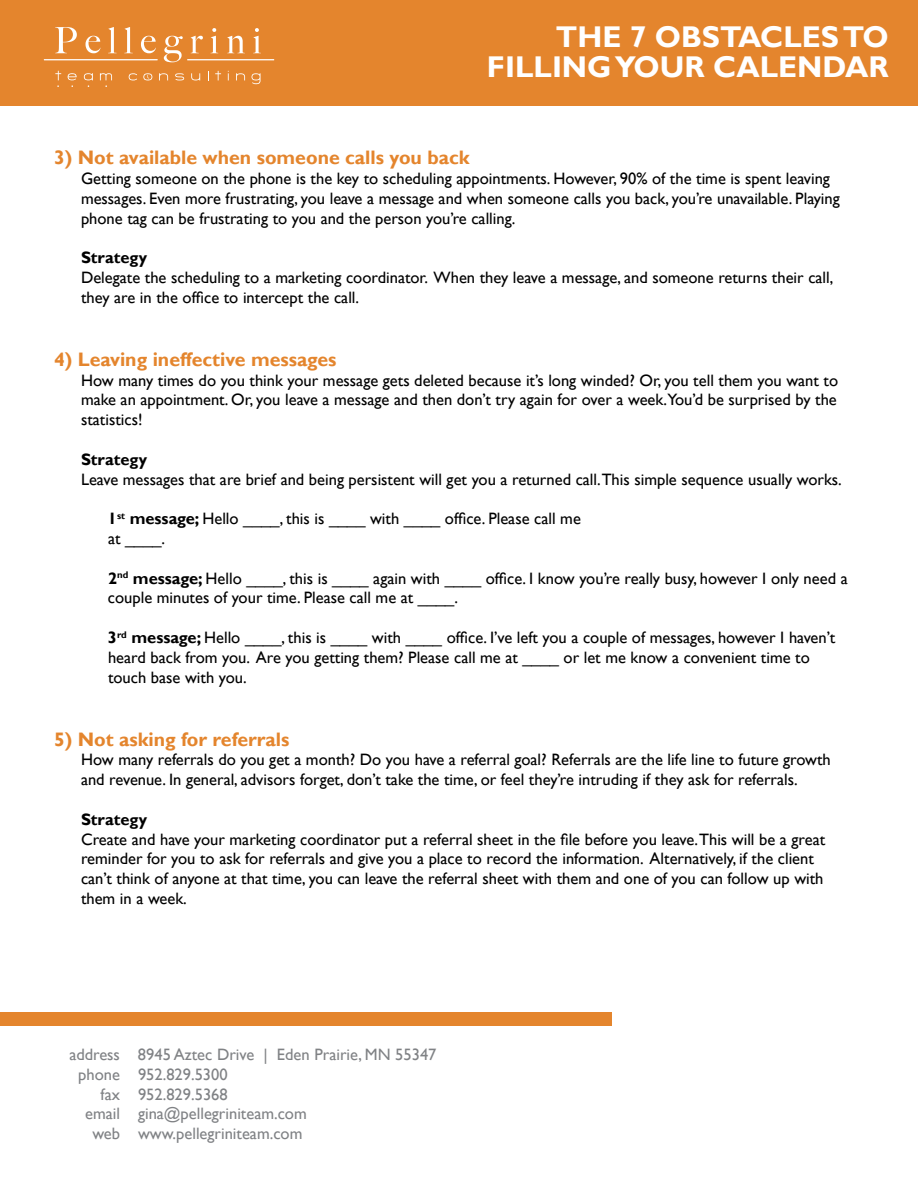
<style>
.page{position:relative;width:918px;height:1188px;background:#fff}
.page>*{position:absolute;margin:0;border:0;box-sizing:border-box;transform-origin:0 0}
.t1{font:700 30px/30px "Gill Sans";color:#fff;text-align:right}
.t2{font:700 19.5px "Gill Sans";color:#e4852d}
.t3{font:16.5px/19.8px "Gill Sans";color:#000}
.t4{font:16.5px "Gill Sans";color:#808285}
.t5{font:700 16.5px "Gill Sans";color:#000}
.s1{font-weight:700}
</style>
<div class="page">
<div style="left:0;top:0;width:918px;height:106px;background:#e4852d"></div>
<svg style="left:129px;top:73px;width:8px;height:7px"></svg>
<svg style="left:159px;top:73px;width:9px;height:7px"></svg>
<svg style="left:175px;top:73px;width:9px;height:7px"></svg>
<svg style="left:191px;top:73px;width:9px;height:7px"></svg>
<svg style="left:215px;top:71px;width:6px;height:9px"></svg>
<svg style="left:236px;top:73px;width:9px;height:7px"></svg>
<svg style="left:252px;top:73px;width:9px;height:11px"></svg>
<svg style="left:55px;top:27px;width:22px;height:26px"></svg>
<svg style="left:86px;top:36px;width:15px;height:17px"></svg>
<svg style="left:108px;top:27px;width:9px;height:26px"></svg>
<svg style="left:124px;top:27px;width:9px;height:26px"></svg>
<svg style="left:141px;top:36px;width:15px;height:17px"></svg>
<hr style="left:44px;top:59px;width:114px;height:1px;background:#fff">
<svg style="left:143px;top:73px;width:9px;height:7px"></svg>
<svg style="left:164px;top:28px;width:110px;height:34px"></svg>
<svg style="left:55px;top:71px;width:6px;height:16px"></svg>
<svg style="left:68px;top:73px;width:9px;height:14px"></svg>
<svg style="left:84px;top:73px;width:9px;height:14px"></svg>
<svg style="left:100px;top:73px;width:12px;height:14px"></svg>
<div style="left:0;top:1012px;width:612px;height:14px;background:#e4852d"></div>
<h1 class="t1" style="left:487px;top:23px;width:403px">THE 7 OBSTACLES TO<br>FILLING YOUR CALENDAR</h1>
<p class="t2" style="left:54px;top:146px;width:417px">3) Not available when someone calls you back</p>
<p class="t3" style="left:81px;top:169px;width:760px">Getting someone on the phone is the key to scheduling appointments. However, 90% of the time is spent leaving messages. Even more frustrating, you leave a message and when someone calls you back, you’re unavailable. Playing phone tag can be frustrating to you and the person you’re calling.</p>
<p class="t5" style="left:81px;top:248px;width:68px">Strategy</p>
<p class="t3" style="left:81px;top:268px;width:754px">Delegate the scheduling to a marketing coordinator. When they leave a message, and someone returns their call, they are in the office to intercept the call.</p>
<p class="t2" style="left:54px;top:348px;width:284px">4) Leaving ineffective messages</p>
<p class="t3" style="left:81px;top:370px;width:759px;text-align:justify">How many times do you think your message gets deleted because it’s long winded? Or, you tell them you want to make an appointment. Or, you leave a message and then don’t try again for over a week.You’d be surprised by the statistics!</p>
<p class="t5" style="left:81px;top:449px;width:68px">Strategy</p>
<p class="t3" style="left:81px;top:469px;width:762px">Leave messages that are brief and being persistent will get you a returned call.This simple sequence usually works.</p>
<p class="t3" style="left:108px;top:509px;width:474px"><span class="s1">1</span><sup>st</sup> <span class="s1">message;</span> Hello ____, this is ____ with ____ office. Please call me at ____.</p>
<p class="t3" style="left:108px;top:568px;width:741px"><span class="s1">2</span><sup>nd</sup> <span class="s1">message;</span> Hello ____, this is ____ again with ____ office. I know you’re really busy, however I only need a couple minutes of your time. Please call me at ____.</p>
<p class="t3" style="left:108px;top:628px;width:729px"><span class="s1">3</span><sup>rd</sup> <span class="s1">message;</span> Hello ____, this is ____ with ____ office. I’ve left you a couple of messages, however I haven’t heard back from you. Are you getting them? Please call me at ____ or let me know a convenient time to touch base with you.</p>
<p class="t2" style="left:54px;top:727px;width:237px">5) Not asking for referrals</p>
<p class="t3" style="left:81px;top:750px;width:751px">How many referrals do you get a month? Do you have a referral goal? Referrals are the life line to future growth and revenue. In general, advisors forget, don’t take the time, or feel they’re intruding if they ask for referrals.</p>
<p class="t5" style="left:81px;top:809px;width:68px">Strategy</p>
<p class="t3" style="left:81px;top:829px;width:746px">Create and have your marketing coordinator put a referral sheet in the file before you leave.This will be a great reminder for you to ask for referrals and give you a place to record the information. Alternatively, if the client can’t think of anyone at that time, you can leave the referral sheet with them and one of you can follow up with them in a week.</p>
<p class="t4" style="left:69px;top:1045px;width:369px">address 8945 Aztec Drive | Eden Prairie, MN 55347</p>
<p class="t4" style="left:78px;top:1065px;width:151px">phone 952.829.5300</p>
<p class="t4" style="left:101px;top:1084px;width:129px">fax 952.829.5368</p>
<p class="t4" style="left:85px;top:1104px;width:223px">email gina@pellegriniteam.com</p>
<p class="t4" style="left:92px;top:1124px;width:212px">web www.pellegriniteam.com</p>
</div>
